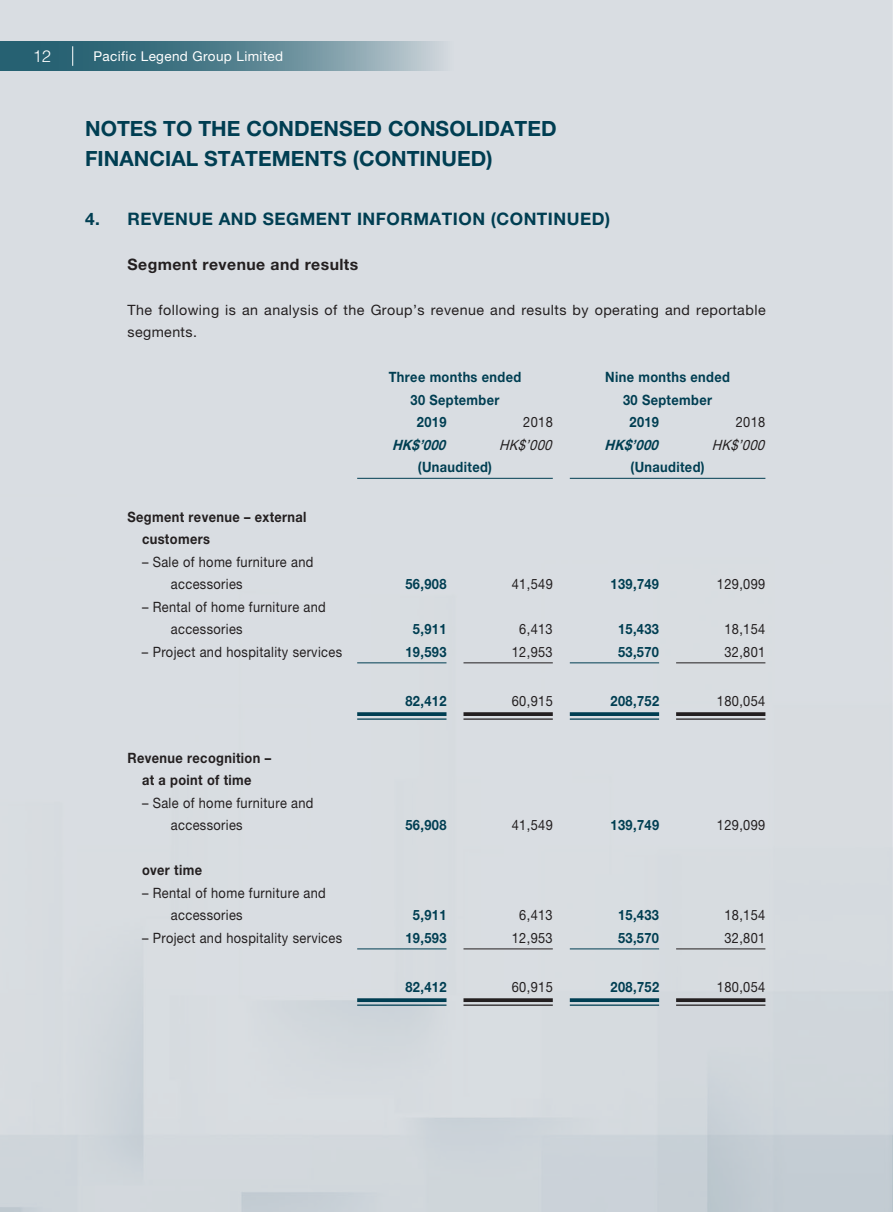
<style>
.page{position:relative;width:893px;height:1212px;background:#d9dde2}
.page>*{position:absolute;margin:0;border:0;box-sizing:border-box;transform-origin:0 0}
.t1{font:700 21px/30px "Helvetica Neue LT Std";letter-spacing:.005em;color:#003e52}
.t2{font:700 17.25px "Helvetica Neue LT Std";letter-spacing:.03em;color:#003e52}
.t3{font:300 16.5px "Helvetica LT Std";color:#fff}
.t4{font:700 15.75px "Helvetica Neue LT Std";letter-spacing:.03em;color:#231f20}
.t5{font:14.25px/22.5px "Helvetica Neue LT Std";letter-spacing:.03em;color:#231f20;scale:.9 1}
.t6{font:700 14.25px/22.5px "Helvetica Neue LT Std";letter-spacing:.03em;color:#003e52;text-align:center;scale:.9 1}
.t7{font:14.25px/22.5px "Helvetica Neue LT Std";letter-spacing:.03em;color:#231f20}
.t8{font:700 14.25px/22.5px "Helvetica Neue LT Std";letter-spacing:.03em;color:#231f20;scale:.9 1}
.t9{font:italic 700 14.25px "Helvetica Neue LT Std";color:#003e52;scale:.9 1}
.t10{font:italic 14.25px "Helvetica Neue LT Std";color:#231f20;scale:.9 1}
.t11{font:13.5px "Helvetica Neue LT Std";letter-spacing:.03em;color:#fff}
</style>
<div class="page">
<svg style="left:0;top:41px;width:443px;height:30px;background:#5c8694"></svg>
<svg style="left:72px;top:46px;width:1px;height:20px"></svg>
<hr style="left:357px;top:478px;width:196px;height:1px;background:#003e52">
<hr style="left:570px;top:478px;width:195px;height:1px;background:#003e52">
<hr style="left:357px;top:662px;width:89px;height:1px;background:#003e52">
<hr style="left:463px;top:662px;width:90px;height:1px;background:#231f20">
<hr style="left:570px;top:662px;width:89px;height:1px;background:#003e52">
<hr style="left:676px;top:662px;width:89px;height:1px;background:#231f20">
<svg style="left:357px;top:712px;width:89px;height:4px"></svg>
<hr style="left:357px;top:718px;width:89px;height:2px;background:#003e52">
<svg style="left:463px;top:712px;width:90px;height:4px"></svg>
<hr style="left:463px;top:718px;width:90px;height:2px;background:#231f20">
<svg style="left:570px;top:712px;width:89px;height:4px"></svg>
<hr style="left:570px;top:718px;width:89px;height:2px;background:#003e52">
<svg style="left:676px;top:712px;width:89px;height:4px"></svg>
<hr style="left:676px;top:718px;width:89px;height:2px;background:#231f20">
<hr style="left:357px;top:948px;width:89px;height:1px;background:#003e52">
<hr style="left:463px;top:948px;width:90px;height:1px;background:#231f20">
<hr style="left:570px;top:948px;width:89px;height:1px;background:#003e52">
<hr style="left:676px;top:948px;width:89px;height:1px;background:#231f20">
<svg style="left:357px;top:998px;width:89px;height:4px"></svg>
<hr style="left:357px;top:1004px;width:89px;height:2px;background:#003e52">
<svg style="left:463px;top:998px;width:90px;height:4px"></svg>
<hr style="left:463px;top:1004px;width:90px;height:2px;background:#231f20">
<svg style="left:570px;top:998px;width:89px;height:4px"></svg>
<hr style="left:570px;top:1004px;width:89px;height:2px;background:#003e52">
<svg style="left:676px;top:998px;width:89px;height:4px"></svg>
<hr style="left:676px;top:1004px;width:89px;height:2px;background:#231f20">
<p class="t3" style="left:33px;top:46px;width:20px">12</p>
<p class="t11" style="left:94px;top:48px;width:191px">Pacific Legend Group Limited</p>
<h1 class="t1" style="left:85px;top:113px;width:473px">NOTES TO THE CONDENSED CONSOLIDATED<br>FINANCIAL STATEMENTS (CONTINUED)</h1>
<p class="t2" style="left:85px;top:208px;width:527px">4. REVENUE AND SEGMENT INFORMATION (CONTINUED)</p>
<p class="t4" style="left:128px;top:254px;width:232px">Segment revenue and results</p>
<p class="t7" style="left:128px;top:298px;width:640px">The following is an analysis of the Group’s revenue and results by operating and reportable segments.</p>
<p class="t6" style="left:389px;top:366px;width:149px">Three months ended<br>30 September</p>
<p class="t6" style="left:605px;top:366px;width:140px">Nine months ended<br>30 September</p>
<p class="t6" style="left:417px;top:411px;width:34px">2019</p>
<p class="t5" style="left:523px;top:411px;width:34px">2018</p>
<p class="t6" style="left:629px;top:411px;width:34px">2019</p>
<p class="t5" style="left:736px;top:411px;width:34px">2018</p>
<p class="t9" style="left:392px;top:436px;width:65px">HK$’000</p>
<p class="t10" style="left:499px;top:436px;width:64px">HK$’000</p>
<p class="t9" style="left:605px;top:436px;width:65px">HK$’000</p>
<p class="t10" style="left:712px;top:436px;width:64px">HK$’000</p>
<p class="t6" style="left:418px;top:456px;width:84px">(Unaudited)</p>
<p class="t6" style="left:631px;top:456px;width:84px">(Unaudited)</p>
<p class="t8" style="left:142px;top:505px;width:184px;text-indent:-14px">Segment revenue – external customers</p>
<p class="t5" style="left:171px;top:550px;width:160px;text-indent:-29px">– Sale of home furniture and accessories</p>
<p class="t6" style="left:405px;top:573px;width:47px">56,908</p>
<p class="t5" style="left:512px;top:573px;width:47px">41,549</p>
<p class="t6" style="left:611px;top:573px;width:55px">139,749</p>
<p class="t5" style="left:717px;top:573px;width:55px">129,099</p>
<p class="t5" style="left:171px;top:595px;width:174px;text-indent:-29px">– Rental of home furniture and accessories</p>
<p class="t6" style="left:413px;top:618px;width:39px">5,911</p>
<p class="t5" style="left:519px;top:618px;width:39px">6,413</p>
<p class="t6" style="left:618px;top:618px;width:47px">15,433</p>
<p class="t5" style="left:724px;top:618px;width:47px">18,154</p>
<p class="t5" style="left:142px;top:640px;width:224px">– Project and hospitality services</p>
<p class="t6" style="left:405px;top:640px;width:47px">19,593</p>
<p class="t5" style="left:512px;top:640px;width:47px">12,953</p>
<p class="t6" style="left:618px;top:640px;width:47px">53,570</p>
<p class="t5" style="left:724px;top:640px;width:47px">32,801</p>
<p class="t6" style="left:405px;top:690px;width:47px">82,412</p>
<p class="t5" style="left:512px;top:690px;width:47px">60,915</p>
<p class="t6" style="left:611px;top:690px;width:55px">208,752</p>
<p class="t5" style="left:717px;top:690px;width:55px">180,054</p>
<p class="t8" style="left:128px;top:746px;width:161px;text-align:center">Revenue recognition – at a point of time</p>
<p class="t5" style="left:171px;top:791px;width:160px;text-indent:-29px">– Sale of home furniture and accessories</p>
<p class="t8" style="left:142px;top:859px;width:68px">over time</p>
<p class="t5" style="left:171px;top:881px;width:174px;text-indent:-29px">– Rental of home furniture and accessories</p>
<p class="t6" style="left:405px;top:814px;width:47px">56,908</p>
<p class="t5" style="left:512px;top:814px;width:47px">41,549</p>
<p class="t6" style="left:611px;top:814px;width:55px">139,749</p>
<p class="t5" style="left:717px;top:814px;width:55px">129,099</p>
<p class="t6" style="left:413px;top:904px;width:39px">5,911</p>
<p class="t5" style="left:519px;top:904px;width:39px">6,413</p>
<p class="t6" style="left:618px;top:904px;width:47px">15,433</p>
<p class="t5" style="left:724px;top:904px;width:47px">18,154</p>
<p class="t5" style="left:142px;top:926px;width:224px">– Project and hospitality services</p>
<p class="t6" style="left:405px;top:926px;width:47px">19,593</p>
<p class="t5" style="left:512px;top:926px;width:47px">12,953</p>
<p class="t6" style="left:618px;top:926px;width:47px">53,570</p>
<p class="t5" style="left:724px;top:926px;width:47px">32,801</p>
<p class="t6" style="left:405px;top:976px;width:47px">82,412</p>
<p class="t5" style="left:512px;top:976px;width:47px">60,915</p>
<p class="t6" style="left:611px;top:976px;width:55px">208,752</p>
<p class="t5" style="left:717px;top:976px;width:55px">180,054</p>
</div>
